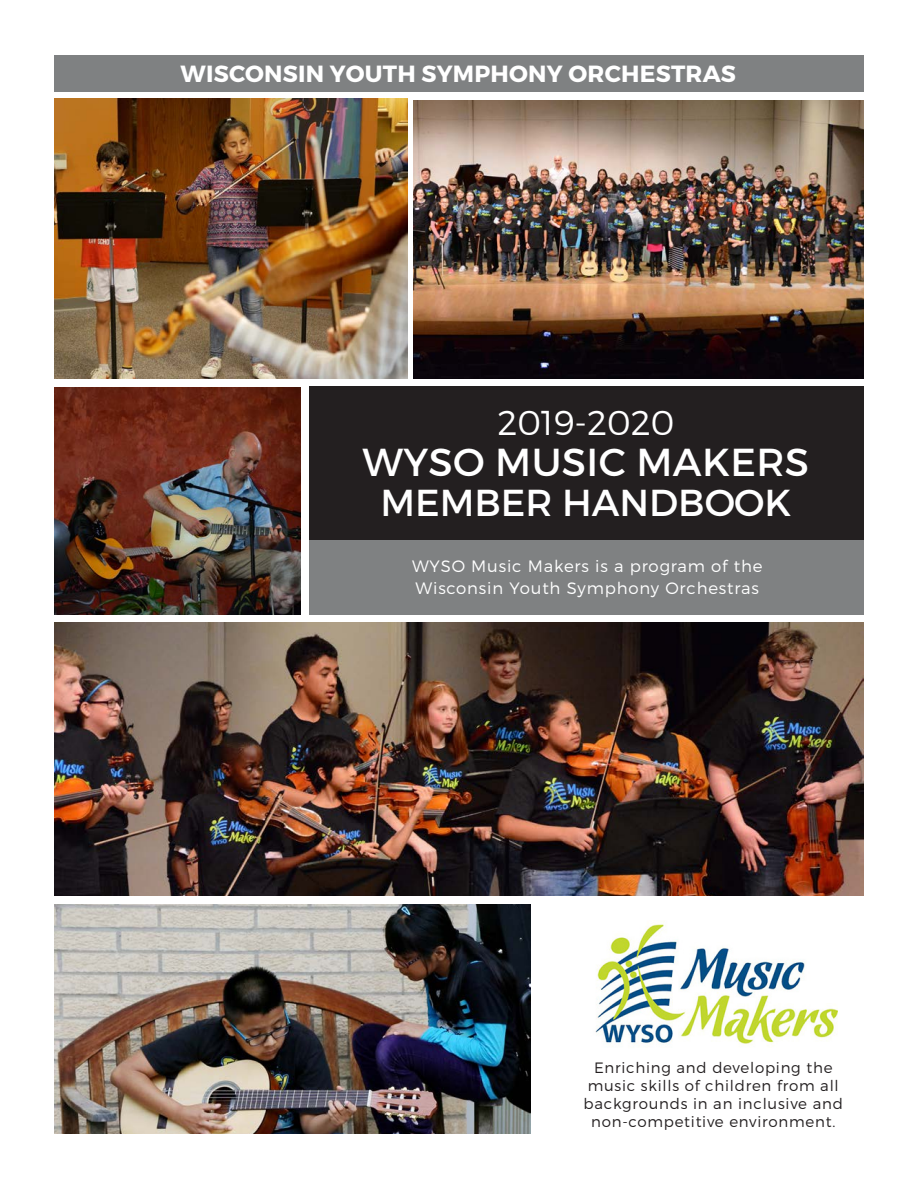
<style>
.page{position:relative;width:918px;height:1188px;background:#fff}
.page>*{position:absolute;margin:0;border:0;box-sizing:border-box;transform-origin:0 0}
.t1{font:39px "Montserrat";letter-spacing:.01em;color:#fff}
.t2{font:37.5px "Montserrat";color:#fff}
.t3{font:300 34.5px "Montserrat";color:#fff}
.t4{font:700 23.4px "Montserrat";letter-spacing:.01em;color:#fff}
.t5{font:300 16.5px/22.5px "Montserrat";letter-spacing:.05em;color:#fff}
.t6{font:300 15px/18px "Montserrat";letter-spacing:.05em;color:#231f20;text-align:center}
</style>
<div class="page">
<img style="left:54px;top:904px;width:477px;height:230px">
<div style="left:310px;top:386px;width:554px;height:160px;background:#231f20"></div>
<div style="left:310px;top:540px;width:554px;height:75px;background:#7f8182"></div>
<img style="left:414px;top:101px;width:450px;height:277px">
<img style="left:54px;top:623px;width:810px;height:273px">
<img style="left:54px;top:99px;width:353px;height:279px">
<img style="left:54px;top:388px;width:246px;height:227px">
<div style="left:54px;top:55px;width:810px;height:36px;background:#7f8182"></div>
<img style="left:595px;top:921px;width:243px;height:126px">
<p class="t4" style="left:181px;top:59px;width:557px">WISCONSIN YOUTH SYMPHONY ORCHESTRAS</p>
<p class="t3" style="left:497px;top:402px;width:179px">2019-2020</p>
<p class="t1" style="left:363px;top:438px;width:448px">WYSO MUSIC MAKERS</p>
<p class="t2" style="left:380px;top:480px;width:413px">MEMBER HANDBOOK</p>
<p class="t5" style="left:412px;top:554px;width:352px">WYSO Music Makers is a program of the<br>Wisconsin Youth Symphony Orchestras</p>
<p class="t6" style="left:584px;top:1058px;width:261px">Enriching and developing the music skills of children from all backgrounds in an inclusive and non-competitive environment.</p>
</div>
